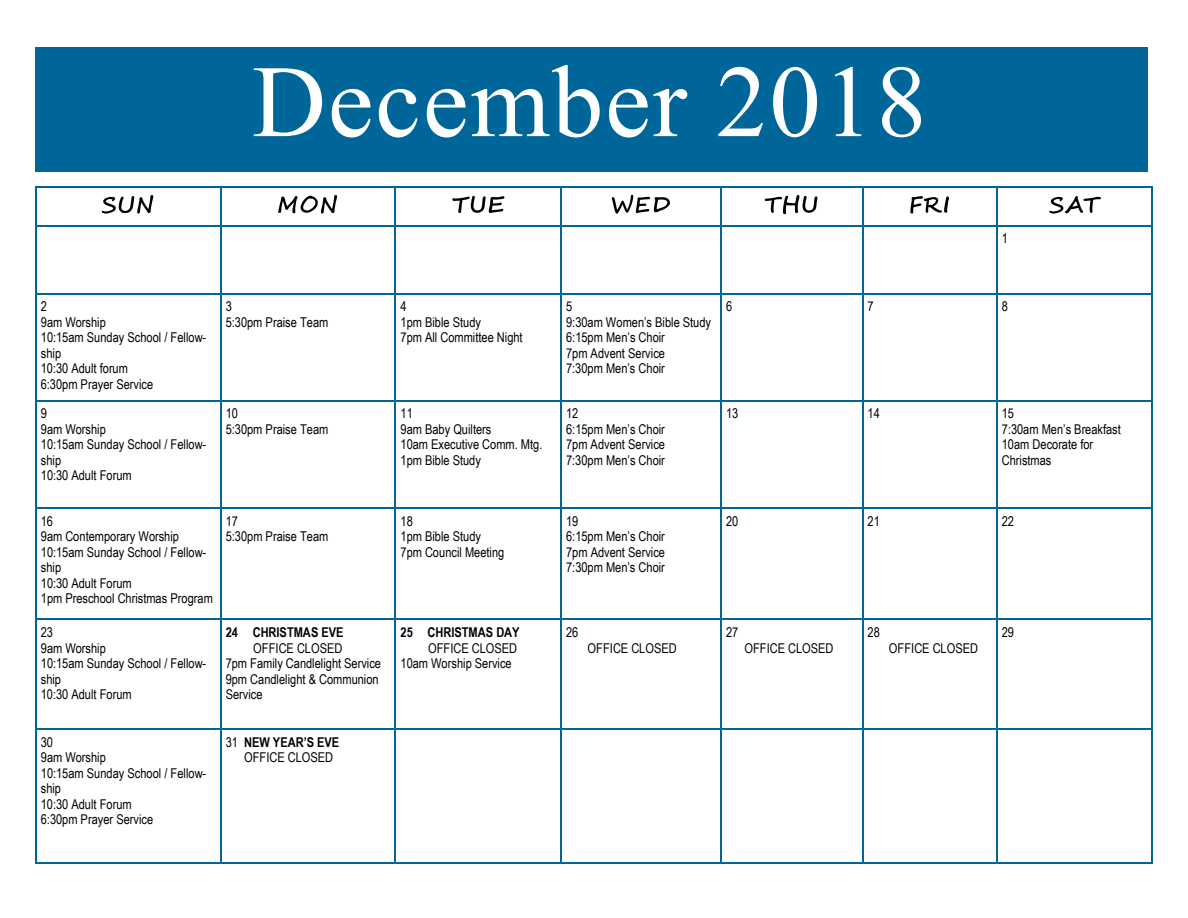
<style>
.page{position:relative;width:1188px;height:918px;background:#fff}
.page>*{position:absolute;margin:0;border:0;box-sizing:border-box;transform-origin:0 0}
.t1{font:102.45px "Times New Roman";letter-spacing:.02em;color:#fff}
.t2{font:13.5px/15.5px "Arial Narrow";color:#000}
.t3{font:700 13.5px "Arial Narrow";color:#000}
.s1{font-weight:700}
</style>
<div class="page">
<div style="left:35px;top:47px;width:1112px;height:125px;background:#069"></div>
<svg style="left:102px;top:195px;width:51px;height:19px"></svg>
<svg style="left:278px;top:195px;width:59px;height:19px"></svg>
<svg style="left:452px;top:196px;width:52px;height:17px"></svg>
<svg style="left:612px;top:195px;width:58px;height:19px"></svg>
<svg style="left:765px;top:195px;width:52px;height:19px"></svg>
<svg style="left:910px;top:196px;width:39px;height:18px"></svg>
<svg style="left:1049px;top:196px;width:52px;height:18px"></svg>
<hr style="left:35px;top:186px;width:2px;height:40px;background:#069">
<hr style="left:220px;top:187px;width:2px;height:38px;background:#069">
<hr style="left:395px;top:187px;width:1px;height:38px;background:#069">
<hr style="left:560px;top:187px;width:2px;height:38px;background:#069">
<hr style="left:720px;top:187px;width:2px;height:38px;background:#069">
<hr style="left:862px;top:187px;width:1px;height:38px;background:#069">
<hr style="left:996px;top:187px;width:2px;height:38px;background:#069">
<hr style="left:1151px;top:186px;width:2px;height:40px;background:#069">
<hr style="left:35px;top:226px;width:2px;height:503px;background:#069">
<hr style="left:220px;top:227px;width:2px;height:501px;background:#069">
<hr style="left:395px;top:227px;width:1px;height:501px;background:#069">
<hr style="left:560px;top:227px;width:2px;height:501px;background:#069">
<hr style="left:720px;top:227px;width:2px;height:501px;background:#069">
<hr style="left:862px;top:227px;width:1px;height:501px;background:#069">
<hr style="left:996px;top:227px;width:2px;height:501px;background:#069">
<hr style="left:1151px;top:226px;width:2px;height:503px;background:#069">
<hr style="left:35px;top:729px;width:2px;height:133px;background:#069">
<hr style="left:220px;top:730px;width:2px;height:132px;background:#069">
<hr style="left:395px;top:730px;width:1px;height:132px;background:#069">
<hr style="left:560px;top:730px;width:2px;height:132px;background:#069">
<hr style="left:720px;top:730px;width:2px;height:132px;background:#069">
<hr style="left:862px;top:730px;width:1px;height:132px;background:#069">
<hr style="left:996px;top:730px;width:2px;height:132px;background:#069">
<hr style="left:1151px;top:729px;width:2px;height:133px;background:#069">
<hr style="left:35px;top:186px;width:186px;height:1px;background:#069">
<hr style="left:37px;top:225px;width:184px;height:2px;background:#069">
<hr style="left:221px;top:186px;width:776px;height:1px;background:#069">
<hr style="left:221px;top:225px;width:776px;height:2px;background:#069">
<hr style="left:997px;top:186px;width:156px;height:1px;background:#069">
<hr style="left:997px;top:225px;width:154px;height:2px;background:#069">
<hr style="left:37px;top:293px;width:184px;height:2px;background:#069">
<hr style="left:221px;top:293px;width:776px;height:2px;background:#069">
<hr style="left:997px;top:293px;width:154px;height:2px;background:#069">
<hr style="left:37px;top:400px;width:184px;height:1px;background:#069">
<hr style="left:221px;top:400px;width:776px;height:1px;background:#069">
<hr style="left:997px;top:400px;width:154px;height:1px;background:#069">
<hr style="left:37px;top:507px;width:184px;height:2px;background:#069">
<hr style="left:221px;top:507px;width:776px;height:2px;background:#069">
<hr style="left:997px;top:507px;width:154px;height:2px;background:#069">
<hr style="left:37px;top:619px;width:184px;height:1px;background:#069">
<hr style="left:221px;top:619px;width:776px;height:1px;background:#069">
<hr style="left:997px;top:619px;width:154px;height:1px;background:#069">
<hr style="left:37px;top:728px;width:184px;height:2px;background:#069">
<hr style="left:221px;top:728px;width:776px;height:2px;background:#069">
<hr style="left:997px;top:728px;width:154px;height:2px;background:#069">
<hr style="left:35px;top:862px;width:186px;height:2px;background:#069">
<hr style="left:221px;top:862px;width:776px;height:2px;background:#069">
<hr style="left:997px;top:862px;width:156px;height:2px;background:#069">
<h1 class="t1" style="left:252px;top:30px;width:676px">December 2018</h1>
<p class="t2" style="left:1002px;top:230px;width:8px">1</p>
<p class="t2" style="left:41px;top:298px;width:167px">2<br>9am Worship<br>10:15am Sunday School / Fellow&shy;ship<br>10:30 Adult forum<br>6:30pm Prayer Service</p>
<p class="t2" style="left:226px;top:298px;width:104px">3<br>5:30pm Praise Team</p>
<p class="t2" style="left:401px;top:298px;width:124px">4<br>1pm Bible Study<br>7pm All Committee Night</p>
<p class="t2" style="left:566px;top:298px;width:146px">5<br>9:30am Women’s Bible Study<br>6:15pm Men’s Choir<br>7pm Advent Service<br>7:30pm Men’s Choir</p>
<p class="t2" style="left:726px;top:298px;width:8px">6</p>
<p class="t2" style="left:868px;top:298px;width:8px">7</p>
<p class="t2" style="left:1002px;top:298px;width:8px">8</p>
<p class="t2" style="left:41px;top:405px;width:167px">9<br>9am Worship<br>10:15am Sunday School / Fellow&shy;ship<br>10:30 Adult Forum</p>
<p class="t2" style="left:226px;top:405px;width:104px">10<br>5:30pm Praise Team</p>
<p class="t2" style="left:401px;top:405px;width:143px">11<br>9am Baby Quilters<br>10am Executive Comm. Mtg.<br>1pm Bible Study</p>
<p class="t2" style="left:566px;top:405px;width:100px">12<br>6:15pm Men’s Choir<br>7pm Advent Service<br>7:30pm Men’s Choir</p>
<p class="t2" style="left:726px;top:405px;width:14px">13</p>
<p class="t2" style="left:868px;top:405px;width:14px">14</p>
<p class="t2" style="left:1002px;top:405px;width:121px">15<br>7:30am Men’s Breakfast<br>10am Decorate for<br>Christmas</p>
<p class="t2" style="left:41px;top:513px;width:174px">16<br>9am Contemporary Worship<br>10:15am Sunday School / Fellow&shy;ship<br>10:30 Adult Forum<br>1pm Preschool Christmas Program</p>
<p class="t2" style="left:226px;top:513px;width:104px">17<br>5:30pm Praise Team</p>
<p class="t2" style="left:401px;top:513px;width:105px">18<br>1pm Bible Study<br>7pm Council Meeting</p>
<p class="t2" style="left:566px;top:513px;width:100px">19<br>6:15pm Men’s Choir<br>7pm Advent Service<br>7:30pm Men’s Choir</p>
<p class="t2" style="left:726px;top:513px;width:14px">20</p>
<p class="t2" style="left:868px;top:513px;width:14px">21</p>
<p class="t2" style="left:1002px;top:513px;width:14px">22</p>
<p class="t2" style="left:41px;top:624px;width:167px">23<br>9am Worship<br>10:15am Sunday School / Fellow&shy;ship<br>10:30 Adult Forum</p>
<p class="t3" style="left:226px;top:622px;width:119px">24 CHRISTMAS EVE</p>
<p class="t3" style="left:401px;top:622px;width:121px">25 CHRISTMAS DAY</p>
<p class="t2" style="left:401px;top:640px;width:118px;text-indent:28px">OFFICE CLOSED<br>10am Worship Service</p>
<p class="t2" style="left:566px;top:624px;width:14px">26</p>
<p class="t2" style="left:868px;top:624px;width:14px">28</p>
<p class="t2" style="left:1002px;top:624px;width:14px">29</p>
<p class="t2" style="left:726px;top:624px;width:14px">27</p>
<p class="t2" style="left:226px;top:640px;width:157px;text-indent:28px">OFFICE CLOSED<br>7pm Family Candlelight Service<br>9pm Candlelight &amp; Communion<br>Service</p>
<p class="t2" style="left:588px;top:640px;width:91px">OFFICE CLOSED</p>
<p class="t2" style="left:889px;top:640px;width:91px">OFFICE CLOSED</p>
<p class="t2" style="left:744px;top:640px;width:91px">OFFICE CLOSED</p>
<p class="t2" style="left:41px;top:734px;width:167px">30<br>9am Worship<br>10:15am Sunday School / Fellow&shy;ship<br>10:30 Adult Forum<br>6:30pm Prayer Service</p>
<p class="t2" style="left:244px;top:734px;width:97px;text-indent:-18px">31 <span class="s1">NEW YEAR’S EVE<br></span>OFFICE CLOSED</p>
</div>
